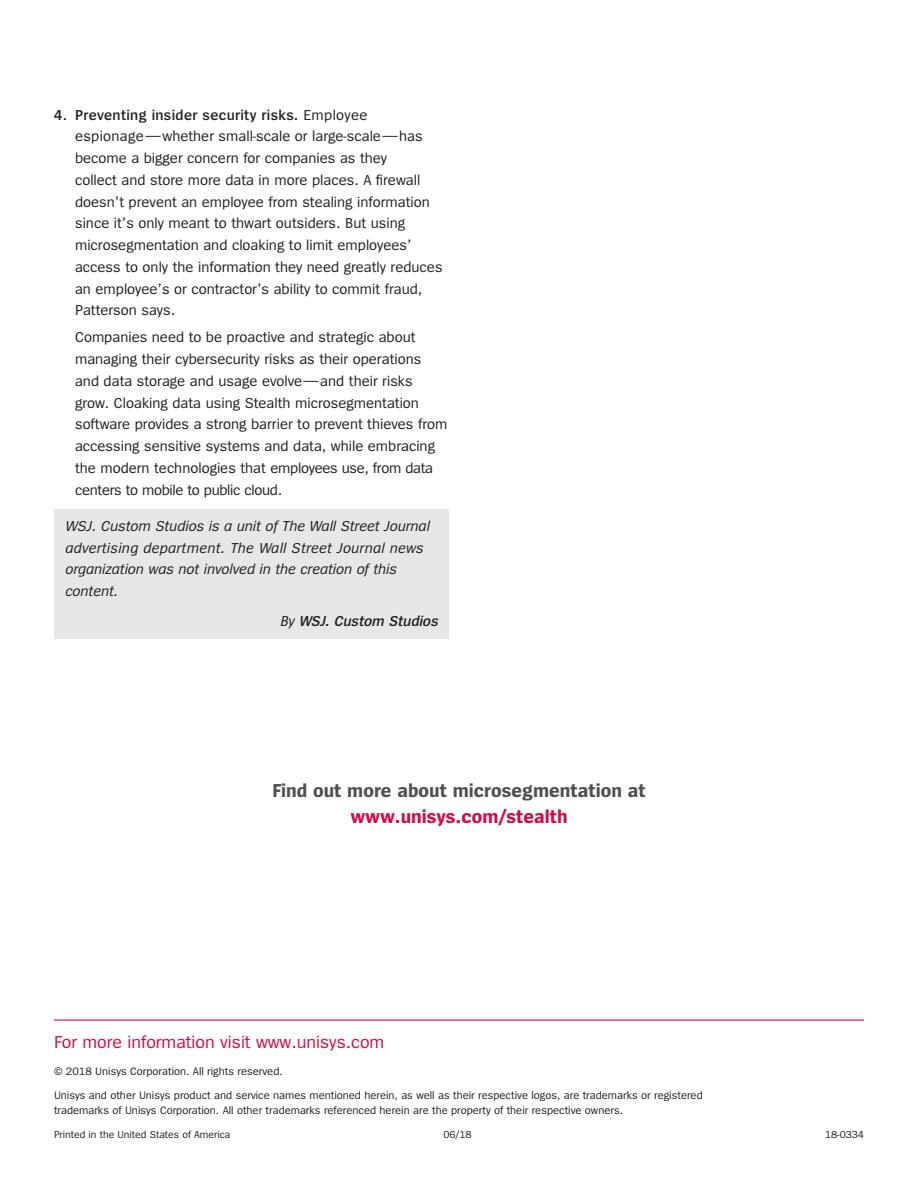
<style>
.page{position:relative;width:918px;height:1188px;background:#fff}
.page>*{position:absolute;margin:0;border:0;box-sizing:border-box;transform-origin:0 0}
.t1{font:700 19.5px "Spiegel";color:#50504e}
.t2{font:700 19.5px "Spiegel";color:#d20d44}
.t3{font:18px "Spiegel";color:#d20d44}
.t4{font:15px/21.8px "Spiegel";color:#231f20}
.t5{font:italic 15px/21.8px "Spiegel";color:#231f20}
.t6{font:italic 600 15px "Spiegel";color:#231f20}
.t7{font:11.25px/23.7px "Spiegel";color:#231f20}
.t8{font:10.5px "Spiegel";color:#231f20}
.s1{font-weight:600}
.s2{font-weight:400}
</style>
<div class="page">
<hr style="left:54px;top:1020px;width:810px;height:1px;background:#d20d44">
<div style="left:55px;top:509px;width:394px;height:129px;background:#e6e7e9"></div>
<p class="t4" style="left:75px;top:104px;width:369px;text-indent:-21px"><span class="s1">4. Preventing insider security risks.</span> Employee espionage—whether small-scale or large-scale—has become a bigger concern for companies as they<br>collect and store more data in more places. A firewall doesn’t prevent an employee from stealing information since it’s only meant to thwart outsiders. But using microsegmentation and cloaking to limit employees’ access to only the information they need greatly reduces an employee’s or contractor’s ability to commit fraud, Patterson says.</p>
<p class="t4" style="left:75px;top:327px;width:374px">Companies need to be proactive and strategic about managing their cybersecurity risks as their operations and data storage and usage evolve—and their risks grow. Cloaking data using Stealth microsegmentation software provides a strong barrier to prevent thieves from accessing sensitive systems and data, while embracing the modern technologies that employees use, from data centers to mobile to public cloud.</p>
<p class="t5" style="left:65px;top:515px;width:366px">WSJ. Custom Studios is a unit of The Wall Street Journal advertising department. The Wall Street Journal news organization was not involved in the creation of this content.</p>
<p class="t6" style="left:281px;top:614px;width:160px"><span class="s2">By</span> WSJ. Custom Studios</p>
<h1 class="t1" style="left:272px;top:781px;width:375px">Find out more about microsegmentation at</h1>
<h1 class="t2" style="left:350px;top:807px;width:219px">www.unisys.com/stealth</h1>
<p class="t3" style="left:54px;top:1033px;width:332px">For more information visit www.unisys.com</p>
<p class="t7" style="left:54px;top:1060px;width:650px">© 2018 Unisys Corporation. All rights reserved.<br>Unisys and other Unisys product and service names mentioned herein, as well as their respective logos, are trademarks or registered</p>
<p class="t7" style="left:54px;top:1099px;width:571px">trademarks of Unisys Corporation. All other trademarks referenced herein are the property of their respective owners.</p>
<p class="t8" style="left:54px;top:1129px;width:178px">Printed in the United States of America</p>
<p class="t8" style="left:443px;top:1129px;width:30px">06/18</p>
<p class="t8" style="left:825px;top:1129px;width:40px">18-0334</p>
</div>
